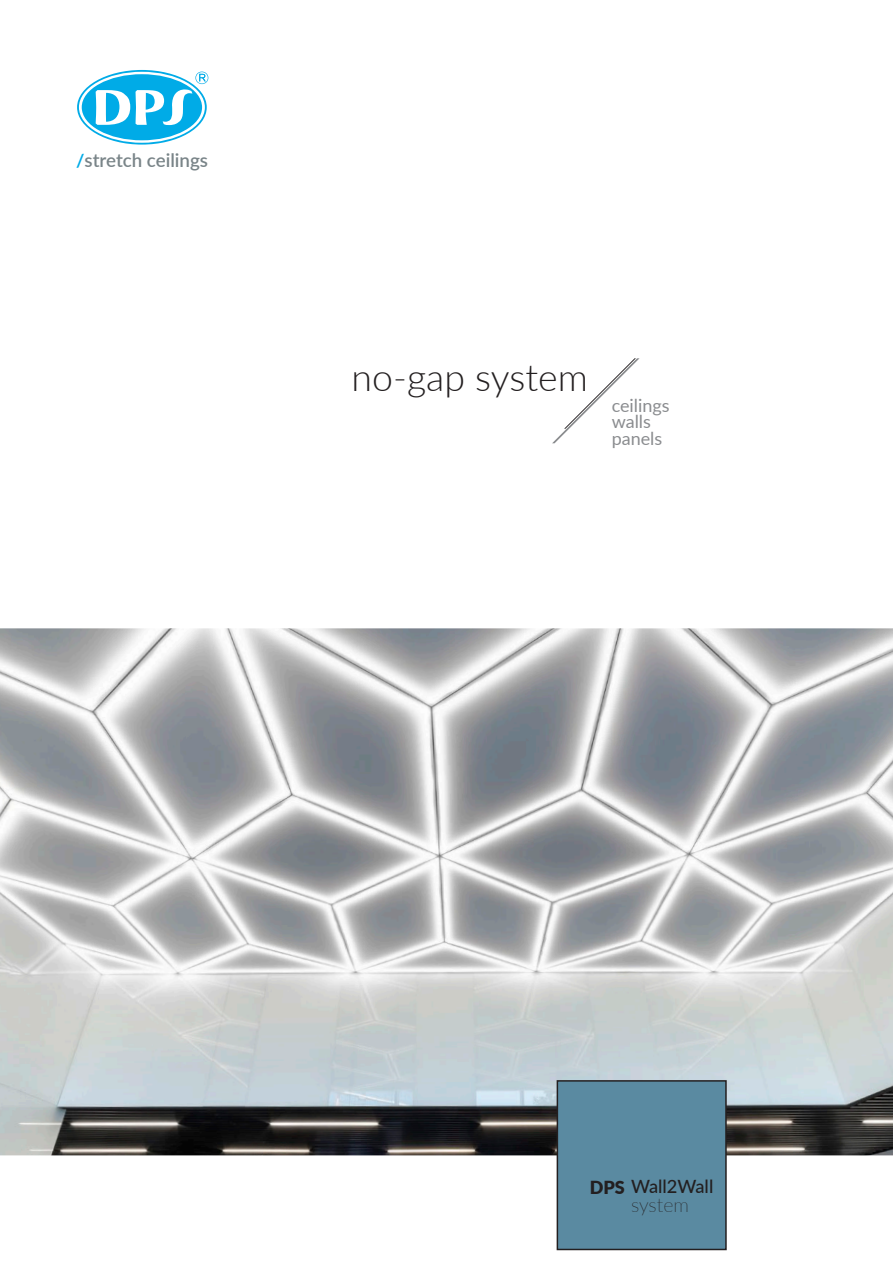
<style>
.page{position:relative;width:893px;height:1263px;background:#fff}
.page>*{position:absolute;margin:0;border:0;box-sizing:border-box;transform-origin:0 0}
.t1{font:300 37.5px "Lato";color:#231f20}
.t2{font:100 19.5px "Lato";color:#231f20}
.t3{font:600 18.75px "Lato";color:#798488}
.t4{font:500 18.3px "Lato";color:#231f20}
.t5{font:18px "Lato";color:#8a8c8f}
.s1{font-weight:700;font-size:18px;color:#00abe7}
.s2{font-weight:900;font-size:18px}
</style>
<div class="page">
<img style="left:0;top:628px;width:893px;height:527px">
<svg style="left:552px;top:358px;width:87px;height:85px"></svg>
<svg style="left:77px;top:70px;width:131px;height:75px"></svg>
<div style="left:557px;top:1081px;width:169px;height:168px;background:#5a8aa1"></div>
<div style="left:557px;top:1080px;width:170px;height:170px;border:2px solid #231f20"></div>
<p class="t3" style="left:76px;top:146px;width:133px"><span class="s1">/</span>stretch ceilings</p>
<p class="t1" style="left:352px;top:351px;width:238px">no-gap system</p>
<p class="t5" style="left:612px;top:392px;width:60px">ceilings</p>
<p class="t5" style="left:612px;top:409px;width:41px">walls</p>
<p class="t5" style="left:612px;top:425px;width:52px">panels</p>
<p class="t4" style="left:590px;top:1173px;width:125px"><span class="s2">DPS</span> Wall2Wall</p>
<p class="t2" style="left:631px;top:1191px;width:59px">system</p>
</div>
